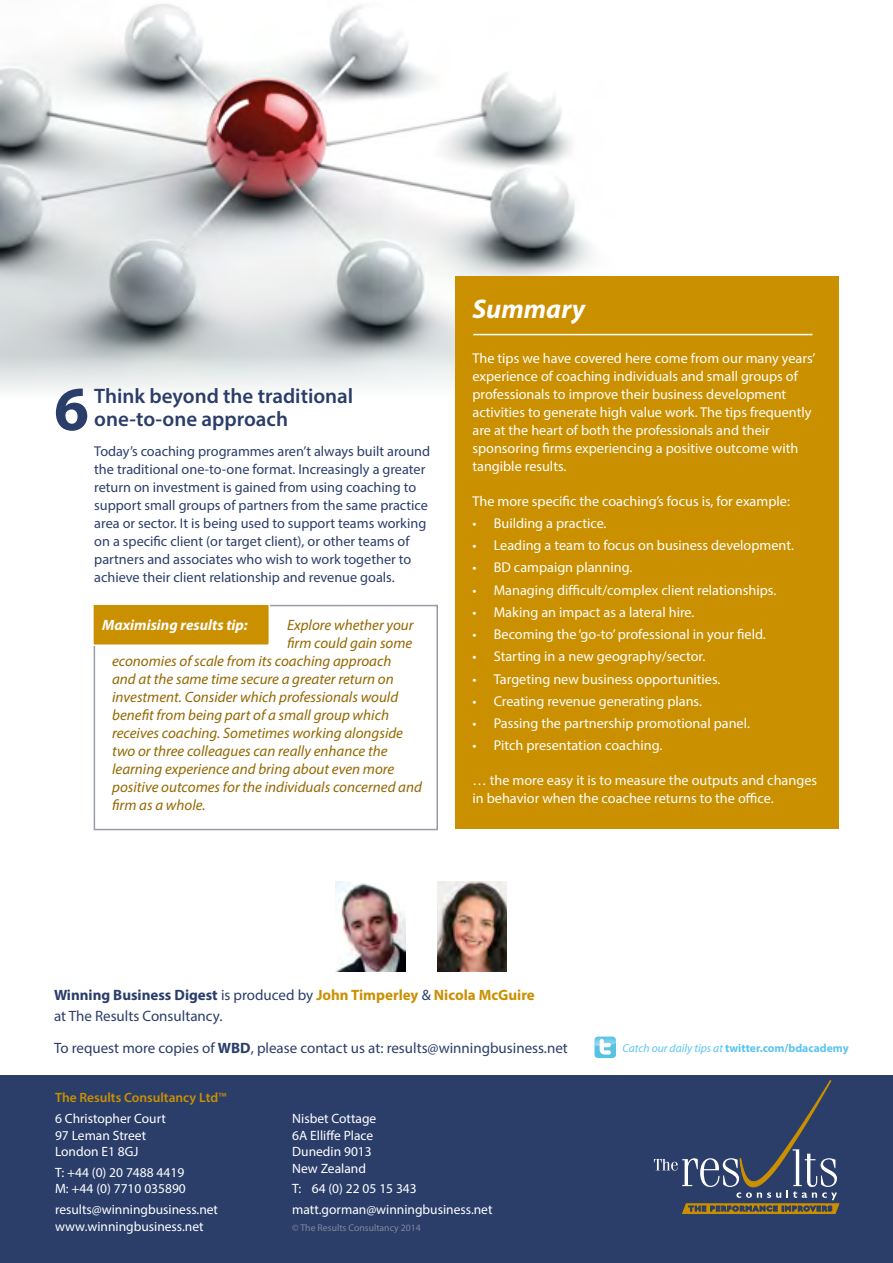
<style>
.page{position:relative;width:893px;height:1263px;background:#fff}
.page>*{position:absolute;margin:0;border:0;box-sizing:border-box;transform-origin:0 0}
.t1{font:700 63px "Myriad Pro";color:#2b3e6a}
.t2{font:italic 700 27px "Myriad Pro";color:#fff}
.t3{font:600 21px/22.5px "Myriad Pro";color:#2b3e6a}
.t4{font:italic 15px "Myriad Pro";color:#956800}
.t5{font:15px/21.3px "Myriad Pro";color:#2b3e6a}
.t6{font:italic 700 15px "Myriad Pro";color:#fff}
.t7{font:14.25px/18px "Myriad Pro";color:#fff}
.t8{font:14.25px/18px "Myriad Pro";color:#2b3e6a}
.t9{font:13.5px/16.5px "Myriad Pro";color:#fff}
.t10{font:600 13.5px/20.7px "Myriad Pro";color:#ca9000}
.t11{font:700 11.7px "Myriad Pro";color:#5bc5f2}
.t12{font:9.75px "Myriad Pro";color:#828799}
.s1{font-weight:700}
.s2{font-weight:700;color:#ca9000}
.s3{font-weight:400}
.s4{font-weight:400;color:#fff}
.s5{font-weight:400;font-style:italic}
</style>
<div class="page">
<img style="left:0;top:4px;width:591px;height:386px">
<div style="left:0;top:1076px;width:893px;height:187px;background:#2b3e6a"></div>
<svg style="left:654px;top:1080px;width:185px;height:134px"></svg>
<div style="left:455px;top:276px;width:383px;height:553px;background:#ca9000"></div>
<hr style="left:473px;top:334px;width:339px;height:1px;background:#fff">
<img style="left:335px;top:881px;width:70px;height:90px">
<img style="left:437px;top:881px;width:70px;height:90px">
<svg style="left:594px;top:1036px;width:22px;height:22px"></svg>
<div style="left:94px;top:605px;width:344px;height:225px;border:2px solid #989caa"></div>
<div style="left:93px;top:604px;width:176px;height:41px;background:#ca9000"></div>
<div style="left:92px;top:603px;width:178px;height:43px;border:2px solid #fff"></div>
<h3 class="t3" style="left:94px;top:384px;width:261px">Think beyond the traditional one-to-one approach</h3>
<p class="t8" style="left:94px;top:442px;width:337px">Today’s coaching programmes aren’t always built around the traditional one-to-one format. Increasingly a greater return on investment is gained from using coaching to support small groups of partners from the same practice area or sector. It is being used to support teams working on a specific client (or target client), or other teams of partners and associates who wish to work together to achieve their client relationship and revenue goals.</p>
<h1 class="t1" style="left:54px;top:368px;width:36px">6</h1>
<p class="t4" style="left:287px;top:616px;width:128px">Explore whether your</p>
<p class="t4" style="left:287px;top:634px;width:127px">firm could gain some</p>
<p class="t4" style="left:112px;top:652px;width:281px">economies of scale from its coaching approach</p>
<p class="t4" style="left:112px;top:670px;width:283px">and at the same time secure a greater return on</p>
<p class="t4" style="left:112px;top:688px;width:288px">investment. Consider which professionals would</p>
<p class="t4" style="left:112px;top:706px;width:278px">benefit from being part of a small group which</p>
<p class="t4" style="left:112px;top:724px;width:292px">receives coaching. Sometimes working alongside</p>
<p class="t4" style="left:112px;top:742px;width:277px">two or three colleagues can really enhance the</p>
<p class="t4" style="left:112px;top:760px;width:284px">learning experience and bring about even more</p>
<p class="t4" style="left:112px;top:778px;width:311px">positive outcomes for the individuals concerned and</p>
<p class="t4" style="left:112px;top:796px;width:95px">firm as a whole.</p>
<p class="t6" style="left:102px;top:615px;width:147px">Maximising results tip:</p>
<h2 class="t2" style="left:472px;top:291px;width:114px">Summary</h2>
<p class="t7" style="left:472px;top:349px;width:344px">The tips we have covered here come from our many years’ experience of coaching individuals and small groups of professionals to improve their business development activities to generate high value work. The tips frequently are at the heart of both the professionals and their sponsoring firms experiencing a positive outcome with tangible results.</p>
<p class="t7" style="left:472px;top:492px;width:319px">The more specific the coaching’s focus is, for example:</p>
<p class="t7" style="left:472px;top:514px;width:136px">• Building a practice.</p>
<p class="t7" style="left:472px;top:536px;width:323px">• Leading a team to focus on business development.</p>
<p class="t7" style="left:472px;top:558px;width:161px">• BD campaign planning.</p>
<p class="t7" style="left:472px;top:581px;width:305px">• Managing difficult/complex client relationships.</p>
<p class="t7" style="left:472px;top:603px;width:224px">• Making an impact as a lateral hire.</p>
<p class="t7" style="left:472px;top:625px;width:295px">• Becoming the ‘go-to’ professional in your field.</p>
<p class="t7" style="left:472px;top:647px;width:234px">• Starting in a new geography/sector.</p>
<p class="t7" style="left:472px;top:670px;width:250px">• Targeting new business opportunities.</p>
<p class="t7" style="left:472px;top:692px;width:231px">• Creating revenue generating plans.</p>
<p class="t7" style="left:472px;top:714px;width:279px">• Passing the partnership promotional panel.</p>
<p class="t7" style="left:472px;top:736px;width:191px">• Pitch presentation coaching.</p>
<p class="t7" style="left:472px;top:771px;width:346px">… the more easy it is to measure the outputs and changes in behavior when the coachee returns to the office.</p>
<p class="t5" style="left:54px;top:984px;width:482px"><span class="s1">Winning Business Digest</span> is produced by <span class="s2">John Timperley</span> &amp; <span class="s2">Nicola McGuire </span>at The Results Consultancy.</p>
<p class="t5" style="left:54px;top:1037px;width:515px">To request more copies of <span class="s1">WBD</span>, please contact us at: results@winningbusiness.net</p>
<p class="t10" style="left:55px;top:1087px;width:173px">The Results Consultancy Ltd<span class="s3">™<br></span><span class="s4">6 Christopher Court</span></p>
<p class="t9" style="left:55px;top:1126px;width:93px">97 Leman Street<br>London E1 8GJ</p>
<p class="t9" style="left:55px;top:1164px;width:132px">T: +44 (0) 20 7488 4419<br>M: +44 (0) 7710 035890</p>
<p class="t9" style="left:55px;top:1201px;width:164px">results@winningbusiness.net www.winningbusiness.net</p>
<p class="t9" style="left:292px;top:1110px;width:86px">Nisbet Cottage<br>6A Elliffe Place<br>Dunedin 9013<br>New Zealand</p>
<p class="t9" style="left:292px;top:1178px;width:202px;line-height:20.7px">T: 64 (0) 22 05 15 343 matt.gorman@winningbusiness.net</p>
<p class="t12" style="left:292px;top:1222px;width:130px">© The Results Consultancy 2014</p>
<p class="t11" style="left:622px;top:1040px;width:228px"><span class="s5">Catch our daily tips at</span> twitter.com/bdacademy</p>
</div>
